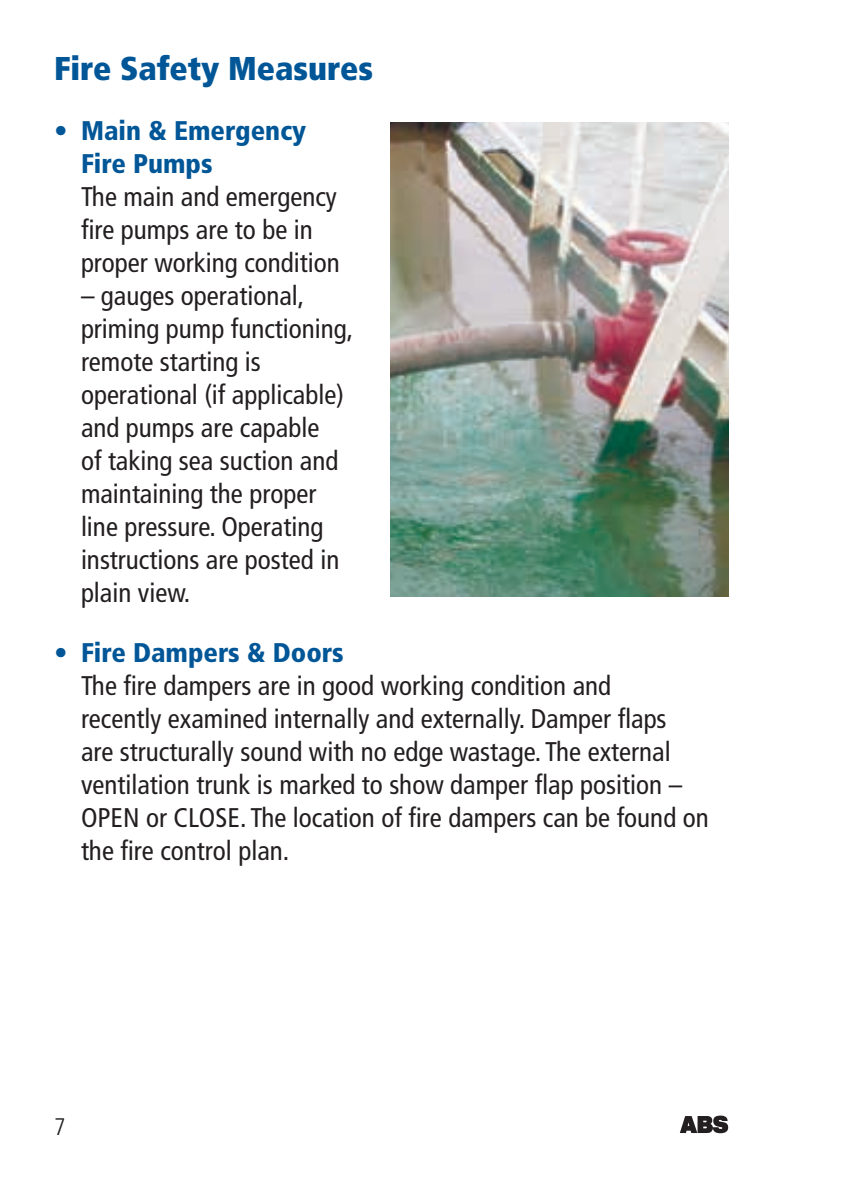
<style>
.page{position:relative;width:864px;height:1188px;background:#fff}
.page>*{position:absolute;margin:0;border:0;box-sizing:border-box;transform-origin:0 0}
.t1{font:900 condensed 33px "Frutiger";color:#005697}
.t2{font:condensed 27px/33px "Frutiger";color:#231f20}
.t3{font:900 condensed 27px/33px "Frutiger";color:#005697}
.t4{font:300 condensed 24px "Frutiger";color:#231f20}
</style>
<div class="page">
<svg style="left:680px;top:1116px;width:49px;height:18px"></svg>
<img style="left:391px;top:123px;width:338px;height:473px">
<p class="t1" style="left:54px;top:49px;width:321px">Fire Safety Measures</p>
<p class="t3" style="left:81px;top:114px;width:227px;text-indent:-27px">• Main &amp; Emergency<br>Fire Pumps</p>
<p class="t2" style="left:81px;top:180px;width:260px">The main and emergency fire pumps are to be in proper working condition</p>
<p class="t2" style="left:81px;top:279px;width:274px">– gauges operational, priming pump functioning, remote starting is operational (if applicable) and pumps are capable<br>of taking sea suction and maintaining the proper line pressure. Operating instructions are posted in plain view.</p>
<p class="t3" style="left:54px;top:636px;width:291px">• Fire Dampers &amp; Doors</p>
<p class="t2" style="left:81px;top:669px;width:629px">The fire dampers are in good working condition and<br>recently examined internally and externally. Damper flaps<br>are structurally sound with no edge wastage. The external ventilation trunk is marked to show damper flap position – OPEN or CLOSE. The location of fire dampers can be found on the fire control plan.</p>
<p class="t4" style="left:54px;top:1113px;width:13px">7</p>
</div>
